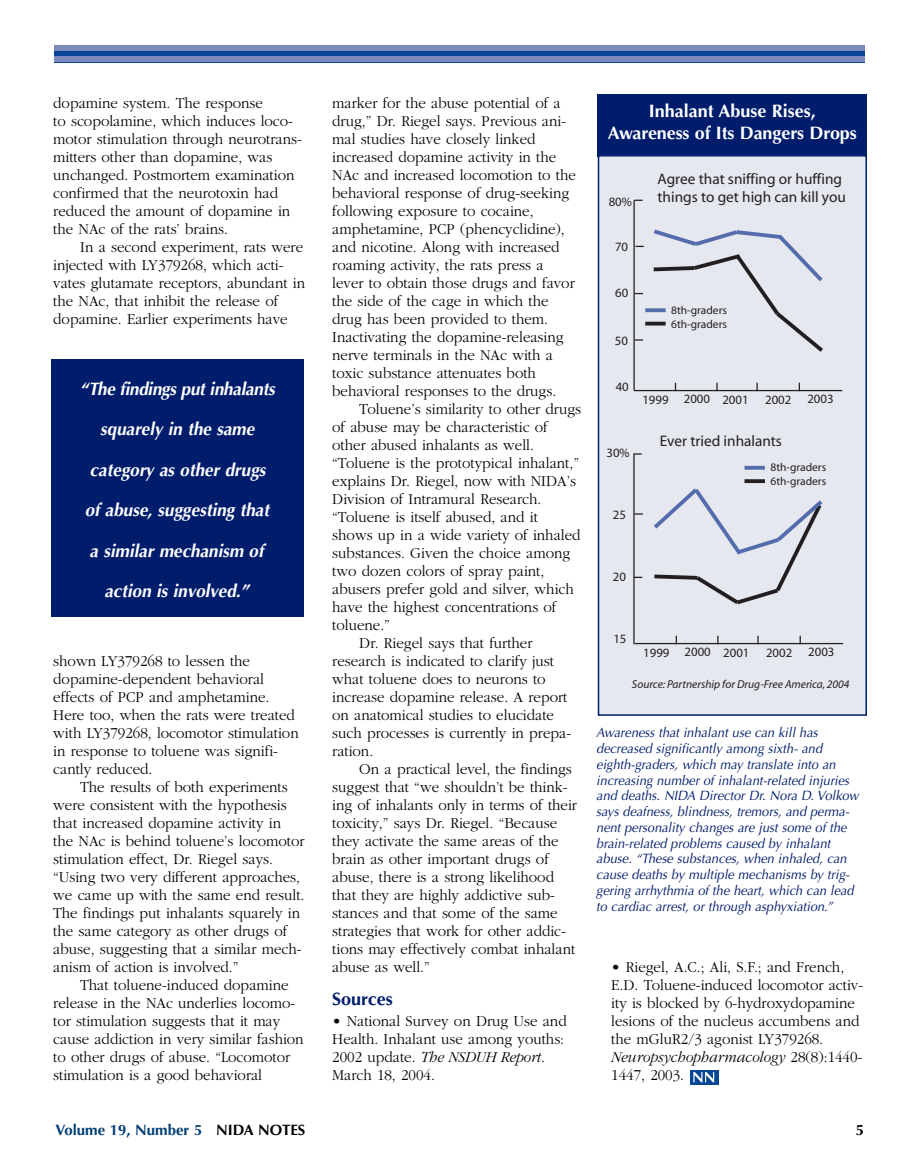
<style>
.page{position:relative;width:918px;height:1175px;background:#fff}
.page>*{position:absolute;margin:0;border:0;box-sizing:border-box;transform-origin:0 0}
.t1{font:italic 700 18px "Optima";color:#fff;scale:.95 1}
.t2{font:700 18px/22px "Optima";letter-spacing:-.005em;color:#fff;text-align:center}
.t3{font:700 18px "Optima";color:#001d6c}
.t4{font:300 15.75px/18px "Garamond";color:#000;scale:.95 1}
.t5{font:15.3px/18.3px "Myriad";color:#231f20}
.t6{font:700 15px "Optima";color:#003e74}
.t7{font:700 15px "Optima";color:#000}
.t8{font:italic 13.5px/15.8px "Optima";color:#001d6c;scale:.95 1}
.t9{font:12.75px "Myriad";color:#231f20}
.t10{font:11.55px/13.8px "Myriad";color:#231f20}
.t11{font:italic 11.55px "Myriad";color:#231f20}
.s1{font-style:italic}
.s2{color:#000}
</style>
<div class="page">
<div style="left:54px;top:45px;width:810px;height:20px;background:linear-gradient(to right,#fff,#fff)"></div>
<div style="left:54px;top:45px;width:810px;height:17px;background:#074694"></div>
<div style="left:54px;top:56px;width:810px;height:6px;background:#7d8abe"></div>
<div style="left:54px;top:45px;width:810px;height:6px;background:#7d8abe"></div>
<svg style="left:691px;top:1070px;width:28px;height:14px"></svg>
<svg style="left:693px;top:1072px;width:21px;height:10px"></svg>
<div style="left:598px;top:94px;width:269px;height:63px;background:#001d6c"></div>
<div style="left:598px;top:156px;width:268px;height:559px;background:#e6e8f0"></div>
<hr style="left:745px;top:466px;width:20px;height:3px;background:#546bac">
<svg style="left:745px;top:479px;width:20px;height:4px"></svg>
<hr style="left:633px;top:454px;width:2px;height:190px;background:#231f20">
<hr style="left:635px;top:643px;width:208px;height:1px;background:#231f20">
<svg style="left:717px;top:635px;width:2px;height:8px"></svg>
<svg style="left:757px;top:635px;width:2px;height:8px"></svg>
<svg style="left:634px;top:576px;width:8px;height:2px"></svg>
<svg style="left:654px;top:488px;width:169px;height:117px"></svg>
<hr style="left:633px;top:200px;width:2px;height:190px;background:#231f20">
<svg style="left:650px;top:229px;width:173px;height:123px"></svg>
<svg style="left:645px;top:308px;width:21px;height:4px"></svg>
<hr style="left:645px;top:322px;width:21px;height:3px;background:#231f20">
<svg style="left:635px;top:339px;width:8px;height:2px"></svg>
<hr style="left:634px;top:390px;width:208px;height:1px;background:#231f20">
<svg style="left:716px;top:383px;width:2px;height:7px"></svg>
<svg style="left:756px;top:383px;width:2px;height:7px"></svg>
<div style="left:598px;top:155px;width:269px;height:561px;border:2px solid #001d6c"></div>
<div style="left:51px;top:359px;width:252px;height:258px;background:#001d6c"></div>
<p class="t4" style="left:53px;top:94px;width:263px">dopamine system. The response<br>to scopolamine, which induces loco&shy;motor stimulation through neurotrans&shy;mitters other than dopamine, was unchanged. Postmortem examination confirmed that the neurotoxin had reduced the amount of dopamine in the NAc of the rats’ brains.</p>
<p class="t4" style="left:53px;top:238px;width:267px;text-indent:27px">In a second experiment, rats were injected with LY379268, which acti&shy;vates glutamate receptors, abundant in the NAc, that inhibit the release of dopamine. Earlier experiments have</p>
<p class="t1" style="left:80px;top:381px;width:206px">“The findings put inhalants</p>
<p class="t1" style="left:100px;top:422px;width:164px">squarely in the same</p>
<p class="t1" style="left:90px;top:462px;width:187px">category as other drugs</p>
<p class="t1" style="left:85px;top:503px;width:196px">of abuse, suggesting that</p>
<p class="t1" style="left:90px;top:543px;width:185px">a similar mechanism of</p>
<p class="t1" style="left:104px;top:584px;width:154px">action is involved.”</p>
<p class="t4" style="left:53px;top:652px;width:260px">shown LY379268 to lessen the dopamine-dependent behavioral effects of PCP and amphetamine.<br>Here too, when the rats were treated with LY379268, locomotor stimulation in response to toluene was signifi&shy;cantly reduced.</p>
<p class="t4" style="left:53px;top:778px;width:266px;text-indent:27px">The results of both experiments were consistent with the hypothesis that increased dopamine activity in the NAc is behind toluene’s locomotor stimulation effect, Dr. Riegel says. “Using two very different approaches, we came up with the same end result.<br>The findings put inhalants squarely in the same category as other drugs of abuse, suggesting that a similar mech&shy;anism of action is involved.”</p>
<p class="t4" style="left:53px;top:976px;width:265px;text-indent:27px">That toluene-induced dopamine release in the NAc underlies locomo&shy;tor stimulation suggests that it may cause addiction in very similar fashion to other drugs of abuse. “Locomotor stimulation is a good behavioral</p>
<p class="t4" style="left:332px;top:94px;width:258px">marker for the abuse potential of a drug,” Dr. Riegel says. Previous ani&shy;mal studies have closely linked increased dopamine activity in the NAc and increased locomotion to the behavioral response of drug-seeking following exposure to cocaine, amphetamine, PCP (phencyclidine), and nicotine. Along with increased roaming activity, the rats press a lever to obtain those drugs and favor the side of the cage in which the drug has been provided to them.<br>Inactivating the dopamine-releasing nerve terminals in the NAc with a toxic substance attenuates both behavioral responses to the drugs.</p>
<p class="t4" style="left:359px;top:400px;width:235px">Toluene’s similarity to other drugs</p>
<p class="t4" style="left:332px;top:418px;width:228px">of abuse may be characteristic of</p>
<p class="t4" style="left:332px;top:436px;width:214px">other abused inhalants as well.</p>
<p class="t4" style="left:332px;top:454px;width:261px">“Toluene is the prototypical inhalant,”</p>
<p class="t4" style="left:332px;top:472px;width:258px">explains Dr. Riegel, now with NIDA’s</p>
<p class="t4" style="left:332px;top:490px;width:222px">Division of Intramural Research.</p>
<p class="t4" style="left:332px;top:508px;width:218px">“Toluene is itself abused, and it</p>
<p class="t4" style="left:332px;top:526px;width:263px">shows up in a wide variety of inhaled</p>
<p class="t4" style="left:332px;top:544px;width:252px">substances. Given the choice among</p>
<p class="t4" style="left:332px;top:562px;width:225px">two dozen colors of spray paint,</p>
<p class="t4" style="left:332px;top:580px;width:256px">abusers prefer gold and silver, which</p>
<p class="t4" style="left:332px;top:598px;width:238px">have the highest concentrations of</p>
<p class="t4" style="left:332px;top:616px;width:62px">toluene.”</p>
<p class="t4" style="left:359px;top:634px;width:184px">Dr. Riegel says that further</p>
<p class="t4" style="left:332px;top:652px;width:235px">research is indicated to clarify just</p>
<p class="t4" style="left:332px;top:670px;width:226px">what toluene does to neurons to</p>
<p class="t4" style="left:332px;top:688px;width:249px">increase dopamine release. A report</p>
<p class="t4" style="left:332px;top:706px;width:235px">on anatomical studies to elucidate</p>
<p class="t4" style="left:332px;top:724px;width:253px">such processes is currently in prepa-</p>
<p class="t4" style="left:332px;top:742px;width:45px">ration.</p>
<p class="t4" style="left:359px;top:760px;width:225px">On a practical level, the findings</p>
<p class="t4" style="left:332px;top:778px;width:249px">suggest that “we shouldn’t be think-</p>
<p class="t4" style="left:332px;top:796px;width:259px">ing of inhalants only in terms of their</p>
<p class="t4" style="left:332px;top:814px;width:238px">toxicity,” says Dr. Riegel. “Because</p>
<p class="t4" style="left:332px;top:832px;width:240px">they activate the same areas of the</p>
<p class="t4" style="left:332px;top:850px;width:229px">brain as other important drugs of</p>
<p class="t4" style="left:332px;top:868px;width:235px">abuse, there is a strong likelihood</p>
<p class="t4" style="left:332px;top:886px;width:236px">that they are highly addictive sub-</p>
<p class="t4" style="left:332px;top:904px;width:239px">stances and that some of the same</p>
<p class="t4" style="left:332px;top:922px;width:248px">strategies that work for other addic-</p>
<p class="t4" style="left:332px;top:940px;width:257px">tions may effectively combat inhalant</p>
<p class="t4" style="left:332px;top:958px;width:104px">abuse as well.”</p>
<p class="t3" style="left:332px;top:992px;width:62px">Sources</p>
<p class="t4" style="left:332px;top:1012px;width:248px">• National Survey on Drug Use and<br>Health. Inhalant use among youths:<br>2002 update. <span class="s1">The NSDUH Report</span>.<br>March 18, 2004.</p>
<p class="t2" style="left:608px;top:102px;width:251px">Inhalant Abuse Rises,<br>Awareness of Its Dangers Drops</p>
<p class="t9" style="left:609px;top:196px;width:25px">80%</p>
<p class="t9" style="left:615px;top:242px;width:15px">70</p>
<p class="t9" style="left:615px;top:288px;width:15px">60</p>
<p class="t9" style="left:615px;top:336px;width:15px">50</p>
<p class="t9" style="left:616px;top:382px;width:15px">40</p>
<p class="t5" style="left:658px;top:171px;width:190px">Agree that sniffing or huffing things to get high can kill you</p>
<p class="t10" style="left:671px;top:304px;width:57px">8th-graders<br>6th-graders</p>
<p class="t9" style="left:642px;top:395px;width:108px">1999 2000 2001</p>
<p class="t9" style="left:765px;top:394px;width:70px">2002 2003</p>
<p class="t9" style="left:607px;top:448px;width:25px">30%</p>
<p class="t9" style="left:613px;top:509px;width:15px">25</p>
<p class="t5" style="left:660px;top:433px;width:124px">Ever tried inhalants</p>
<p class="t10" style="left:771px;top:461px;width:57px">8th-graders<br>6th-graders</p>
<p class="t9" style="left:613px;top:572px;width:15px">20</p>
<p class="t9" style="left:613px;top:634px;width:15px">15</p>
<p class="t9" style="left:643px;top:647px;width:108px">1999 2000 2001</p>
<p class="t9" style="left:766px;top:647px;width:70px">2002 2003</p>
<p class="t11" style="left:632px;top:680px;width:219px">Source: Partnership for Drug-Free America, 2004</p>
<p class="t8" style="left:596px;top:726px;width:278px">Awareness that inhalant use can kill has decreased significantly among sixth- and eighth-graders, which may translate into an increasing number of inhalant-related injuries and deaths. NIDA Director Dr. Nora D. Volkow says deafness, blindness, tremors, and perma&shy;nent personality changes are just some of the brain-related problems caused by inhalant abuse. “These substances, when inhaled, can cause deaths by multiple mechanisms by trig&shy;gering arrhythmia of the heart, which can lead to cardiac arrest, or through asphyxiation.”</p>
<p class="t4" style="left:611px;top:958px;width:267px">• Riegel, A.C.; Ali, S.F.; and French, E.D. Toluene-induced locomotor activ&shy;ity is blocked by 6-hydroxydopamine lesions of the nucleus accumbens and the mGluR2/3 agonist LY379268.<br><span class="s1">Neuropsychopharmacology</span> 28(8):1440- 1447, 2003.</p>
<p class="t6" style="left:56px;top:1124px;width:251px">Volume 19, Number 5 <span class="s2">NIDA NOTES</span></p>
<p class="t7" style="left:856px;top:1124px;width:10px">5</p>
</div>
